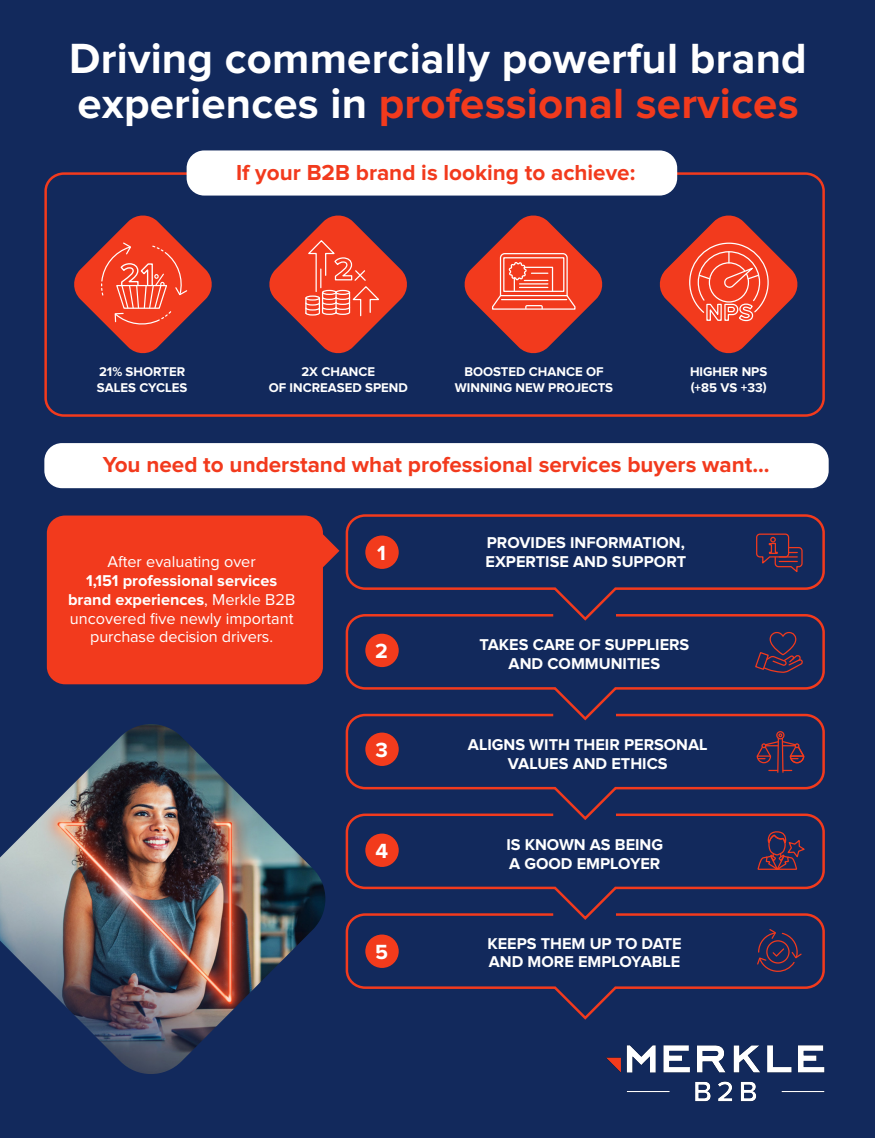
<style>
.page{position:relative;width:875px;height:1138px;background:#fff}
.page>*{position:absolute;margin:0;border:0;box-sizing:border-box;transform-origin:0 0}
.t1{font:700 43.75px/45px "Proxima Nova";letter-spacing:.005em;color:#fff}
.t2{font:700 22.5px "Proxima Nova";color:#f23a1d}
.t3{font:700 21.25px "Proxima Nova";color:#fff}
.t4{font:700 16.25px/18.8px "Proxima Nova";color:#fff}
.t5{font:16.25px/18.8px "Proxima Nova";color:#fff;text-align:center}
.t6{font:700 13.12px/16.2px "Proxima Nova";color:#fff}
.s1{color:#f23a1d}
.s2{font-weight:700}
</style>
<div class="page">
<div style="left:0;top:0;width:875px;height:1137px;background:#12295c"></div>
<svg style="left:323px;top:534px;width:16px;height:33px"></svg>
<svg style="left:44px;top:171px;width:781px;height:246px"></svg>
<div style="left:187px;top:150px;width:490px;height:45px;background:#fff;border-radius:18px"></div>
<div style="left:44px;top:443px;width:785px;height:45px;background:#fff;border-radius:18px"></div>
<div style="left:47px;top:515px;width:276px;height:169px;background:#f23a1d"></div>
<svg style="left:463px;top:213px;width:141px;height:142px"></svg>
<svg style="left:658px;top:213px;width:141px;height:142px"></svg>
<svg style="left:267px;top:213px;width:142px;height:142px"></svg>
<svg style="left:345px;top:514px;width:480px;height:99px"></svg>
<svg style="left:345px;top:613px;width:480px;height:99px"></svg>
<svg style="left:345px;top:712px;width:480px;height:100px"></svg>
<svg style="left:345px;top:812px;width:480px;height:100px"></svg>
<svg style="left:345px;top:912px;width:480px;height:108px"></svg>
<svg style="left:72px;top:213px;width:142px;height:142px"></svg>
<img style="left:606px;top:1045px;width:219px;height:57px">
<img style="left:0;top:724px;width:326px;height:350px">
<h1 class="t1" style="left:69px;top:37px;width:739px">Driving commercially powerful brand experiences in <span class="s1">professional services</span></h1>
<h2 class="t2" style="left:236px;top:159px;width:401px">If your B2B brand is looking to achieve:</h2>
<p class="t6" style="left:97px;top:364px;width:92px">21% SHORTER<br>SALES CYCLES</p>
<p class="t6" style="left:269px;top:364px;width:141px;text-align:center">2X CHANCE<br>OF INCREASED SPEND</p>
<p class="t6" style="left:455px;top:364px;width:160px;text-align:center">BOOSTED CHANCE OF<br>WINNING NEW PROJECTS</p>
<p class="t6" style="left:690px;top:364px;width:79px">HIGHER NPS (+85 VS +33)</p>
<h2 class="t2" style="left:103px;top:452px;width:668px">You need to understand what professional services buyers want...</h2>
<p class="t5" style="left:108px;top:553px;width:150px">After evaluating over</p>
<p class="t5" style="left:68px;top:571px;width:229px"><span class="s2">1,151 professional services brand experiences</span>, Merkle B2B uncovered five newly important purchase decision drivers.</p>
<h3 class="t3" style="left:377px;top:540px;width:10px">1</h3>
<h3 class="t3" style="left:375px;top:638px;width:14px">2</h3>
<h3 class="t3" style="left:375px;top:737px;width:14px">3</h3>
<h3 class="t3" style="left:375px;top:838px;width:14px">4</h3>
<h3 class="t3" style="left:375px;top:939px;width:14px">5</h3>
<p class="t4" style="left:486px;top:534px;width:202px">PROVIDES INFORMATION,<br>EXPERTISE AND SUPPORT</p>
<p class="t4" style="left:479px;top:636px;width:211px;text-align:center">TAKES CARE OF SUPPLIERS<br>AND COMMUNITIES</p>
<p class="t4" style="left:468px;top:736px;width:241px;text-align:center">ALIGNS WITH THEIR PERSONAL<br>VALUES AND ETHICS</p>
<p class="t4" style="left:506px;top:835px;width:158px">IS KNOWN AS BEING<br>A GOOD EMPLOYER</p>
<p class="t4" style="left:487px;top:934px;width:196px">KEEPS THEM UP TO DATE<br>AND MORE EMPLOYABLE</p>
</div>
